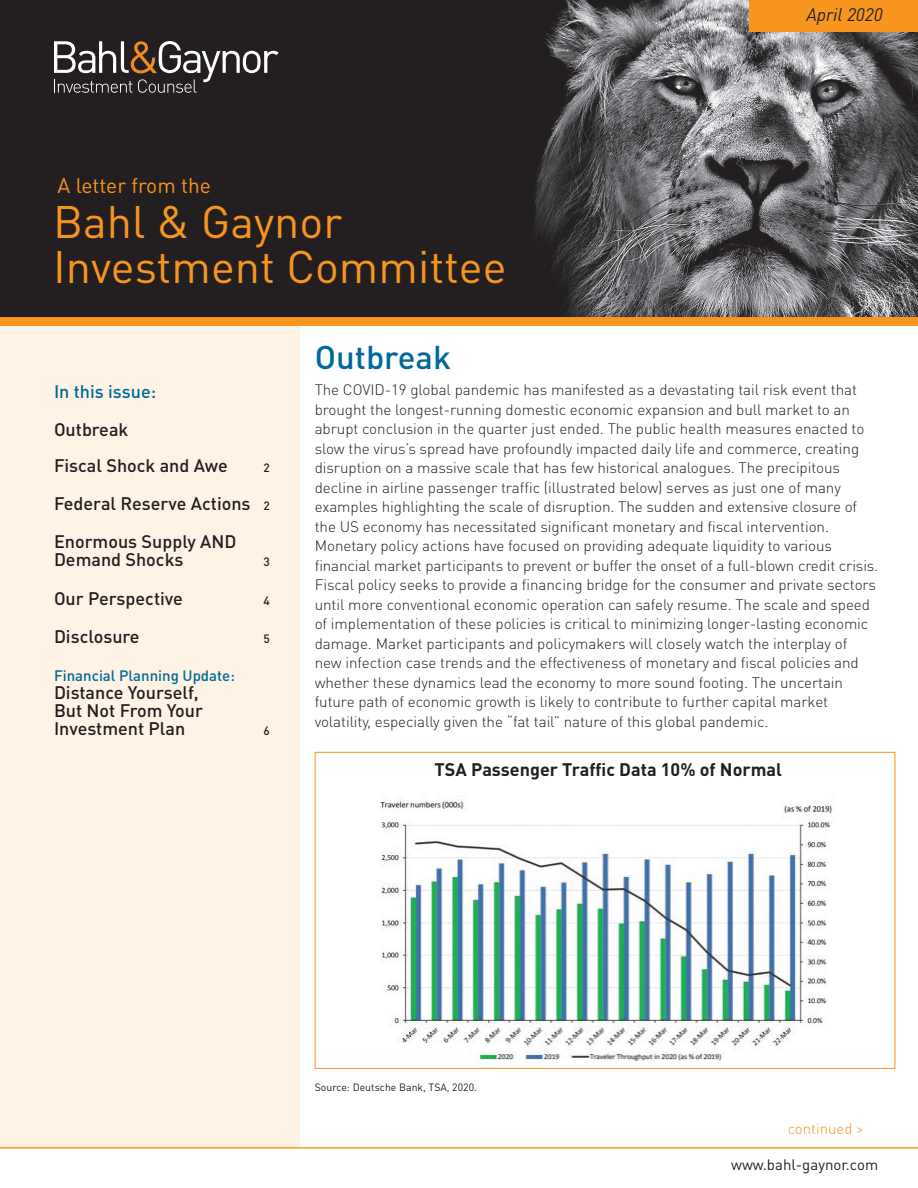
<style>
.page{position:relative;width:918px;height:1188px;background:#fff}
.page>*{position:absolute;margin:0;border:0;box-sizing:border-box;transform-origin:0 0}
.t1{font:45px/45px "DIN Pro";color:#f7951f}
.t2{font:500 32.55px "DIN Pro";color:#006999}
.t3{font:21px "DIN Pro";color:#f7951f}
.t4{font:500 18px/18px "DIN Pro";color:#231f20}
.t5{font:700 18px "DIN Pro";color:#231f20}
.t6{font:500 18px "DIN Pro";color:#006999}
.t7{font:italic 18px "DIN";color:#231f20}
.t8{font:300 15px/19.5px "DIN Pro";letter-spacing:-.005em;color:#231f20}
.t9{font:500 15px "DIN Pro";color:#006999}
.t10{font:15px "DIN Pro";color:#17222a}
.t11{font:300 15px "DIN Pro";color:#f7951f}
.t12{font:500 12px "DIN Pro";color:#231f20}
.t13{font:10.5px "DIN Pro";color:#231f20}
.s1{font-size:12px}
</style>
<div class="page">
<img style="left:0;top:0;width:918px;height:317px">
<svg style="left:54px;top:41px;width:225px;height:52px;background:#514c4a"></svg>
<div style="left:0;top:324px;width:300px;height:824px;background:#fef3e4"></div>
<div style="left:750px;top:0;width:168px;height:32px;background:#f7951f"></div>
<div style="left:0;top:317px;width:918px;height:9px;background:#f7951f"></div>
<hr style="left:0;top:1148px;width:918px;height:1px;background:#f7951f">
<img style="left:380px;top:795px;width:456px;height:268px">
<h3 class="t3" style="left:58px;top:171px;width:155px">A letter from the</h3>
<h1 class="t1" style="left:53px;top:198px;width:455px">Bahl &amp; Gaynor<br>Investment Committee</h1>
<p class="t7" style="left:806px;top:3px;width:78px">April 2020</p>
<p class="t6" style="left:54px;top:379px;width:104px">In this issue:</p>
<p class="t4" style="left:54px;top:411px;width:175px;line-height:36px">Outbreak<br>Fiscal Shock and Awe</p>
<p class="t12" style="left:264px;top:459px;width:8px">2</p>
<p class="t4" style="left:54px;top:484px;width:218px;line-height:38.2px">Federal Reserve Actions <span class="s1">2<br></span>Enormous Supply AND</p>
<p class="t4" style="left:54px;top:550px;width:131px">Demand Shocks</p>
<p class="t12" style="left:264px;top:554px;width:8px">3</p>
<p class="t4" style="left:54px;top:588px;width:130px">Our Perspective</p>
<p class="t12" style="left:264px;top:592px;width:8px">4</p>
<p class="t4" style="left:54px;top:627px;width:87px">Disclosure</p>
<p class="t12" style="left:264px;top:630px;width:8px">5</p>
<p class="t9" style="left:54px;top:665px;width:182px">Financial Planning Update:</p>
<p class="t4" style="left:54px;top:683px;width:151px">Distance Yourself,<br>But Not From Your<br>Investment Plan</p>
<p class="t12" style="left:264px;top:723px;width:8px">6</p>
<h2 class="t2" style="left:315px;top:335px;width:138px">Outbreak</h2>
<p class="t8" style="left:315px;top:379px;width:565px">The COVID-19 global pandemic has manifested as a devastating tail risk event that brought the longest-running domestic economic expansion and bull market to an abrupt conclusion in the quarter just ended. The public health measures enacted to slow the virus’s spread have profoundly impacted daily life and commerce, creating disruption on a massive scale that has few historical analogues. The precipitous decline in airline passenger traffic (illustrated below) serves as just one of many examples highlighting the scale of disruption. The sudden and extensive closure of the US economy has necessitated significant monetary and fiscal intervention.<br>Monetary policy actions have focused on providing adequate liquidity to various financial market participants to prevent or buffer the onset of a full-blown credit crisis.<br>Fiscal policy seeks to provide a financing bridge for the consumer and private sectors until more conventional economic operation can safely resume. The scale and speed of implementation of these policies is critical to minimizing longer-lasting economic damage. Market participants and policymakers will closely watch the interplay of<br>new infection case trends and the effectiveness of monetary and fiscal policies and whether these dynamics lead the economy to more sound footing. The uncertain future path of economic growth is likely to contribute to further capital market volatility, especially given the “fat tail” nature of this global pandemic.</p>
<p class="t5" style="left:435px;top:757px;width:349px">TSA Passenger Traffic Data 10% of Normal</p>
<p class="t13" style="left:315px;top:1080px;width:164px">Source: Deutsche Bank, TSA, 2020.</p>
<p class="t11" style="left:788px;top:1118px;width:78px">continued &gt;</p>
<p class="t10" style="left:731px;top:1155px;width:149px">www.bahl-gaynor.com</p>
</div>
